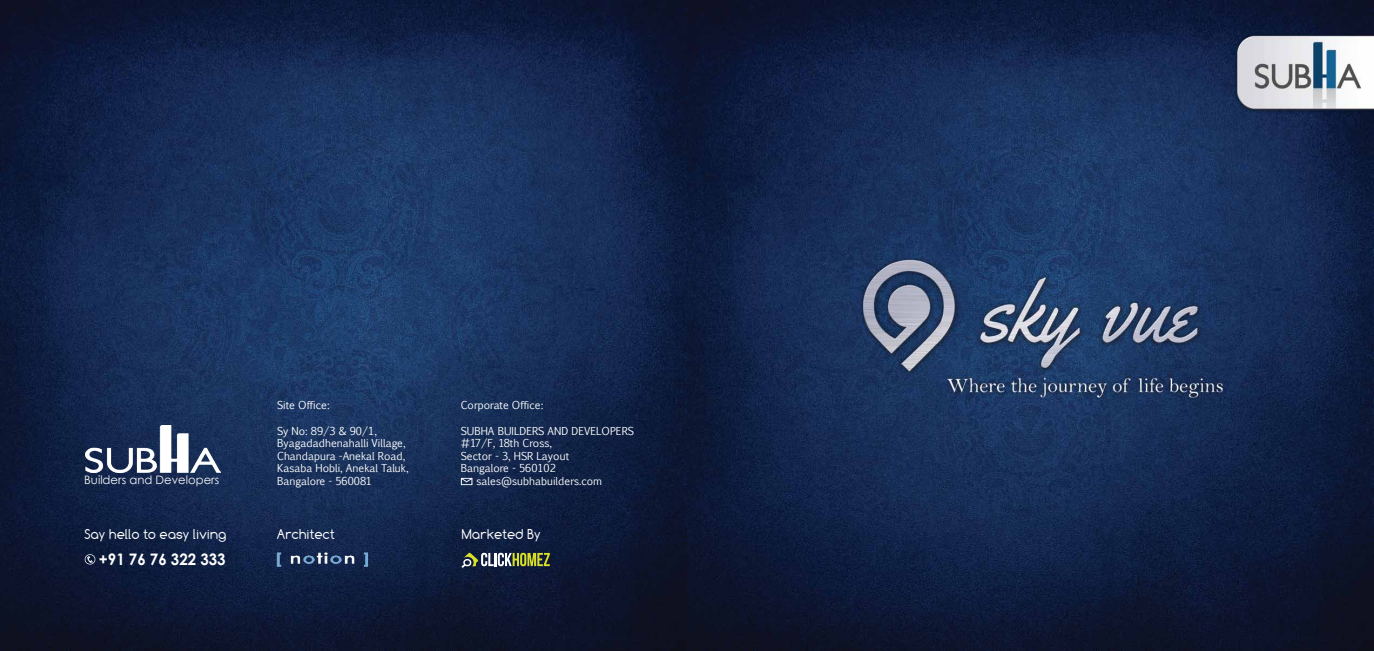
<style>
.page{position:relative;width:1374px;height:651px;background:#fff}
.page>*{position:absolute;margin:0;border:0;box-sizing:border-box;transform-origin:0 0}
.t1{font:700 15.83px "Century Gothic";color:#fff;scale:.95 1}
.t2{font:14.25px "Comfortaa";color:#fff}
.t3{font:11.62px "Century Gothic";color:#f7f7f7}
.t4{font:10.5px/12.6px "Euphemia CAS";color:#fff}
</style>
<div class="page">
<img style="left:0;top:0;width:1374px;height:650px">
<svg style="left:461px;top:478px;width:11px;height:7px"></svg>
<svg style="left:85px;top:554px;width:10px;height:10px"></svg>
<svg style="left:461px;top:552px;width:89px;height:15px"></svg>
<img style="left:85px;top:425px;width:136px;height:47px">
<img style="left:269px;top:541px;width:104px;height:34px">
<p class="t3" style="left:84px;top:471px;width:136px">Builders and Developers</p>
<p class="t4" style="left:277px;top:399px;width:54px">Site Office:</p>
<p class="t4" style="left:277px;top:424px;width:133px">Sy No: 89/3 &amp; 90/1,<br>Byagadadhenahalli Village,<br>Chandapura -Anekal Road,<br>Kasaba Hobli, Anekal Taluk,<br>Bangalore - 560081</p>
<p class="t4" style="left:461px;top:399px;width:84px">Corporate Office:</p>
<p class="t4" style="left:461px;top:424px;width:175px">SUBHA BUILDERS AND DEVELOPERS</p>
<p class="t4" style="left:461px;top:437px;width:93px">#17/F, 18th Cross,</p>
<p class="t4" style="left:461px;top:449px;width:110px">Sector - 3, HSR Layout</p>
<p class="t4" style="left:461px;top:462px;width:97px">Bangalore - 560102</p>
<p class="t4" style="left:476px;top:474px;width:127px">sales@subhabuilders.com</p>
<h2 class="t2" style="left:85px;top:526px;width:144px">Say hello to easy living</h2>
<h2 class="t2" style="left:277px;top:526px;width:59px">Architect</h2>
<h2 class="t2" style="left:462px;top:526px;width:80px">Marketed By</h2>
<h1 class="t1" style="left:99px;top:547px;width:135px">+91 76 76 322 333</h1>
</div>
